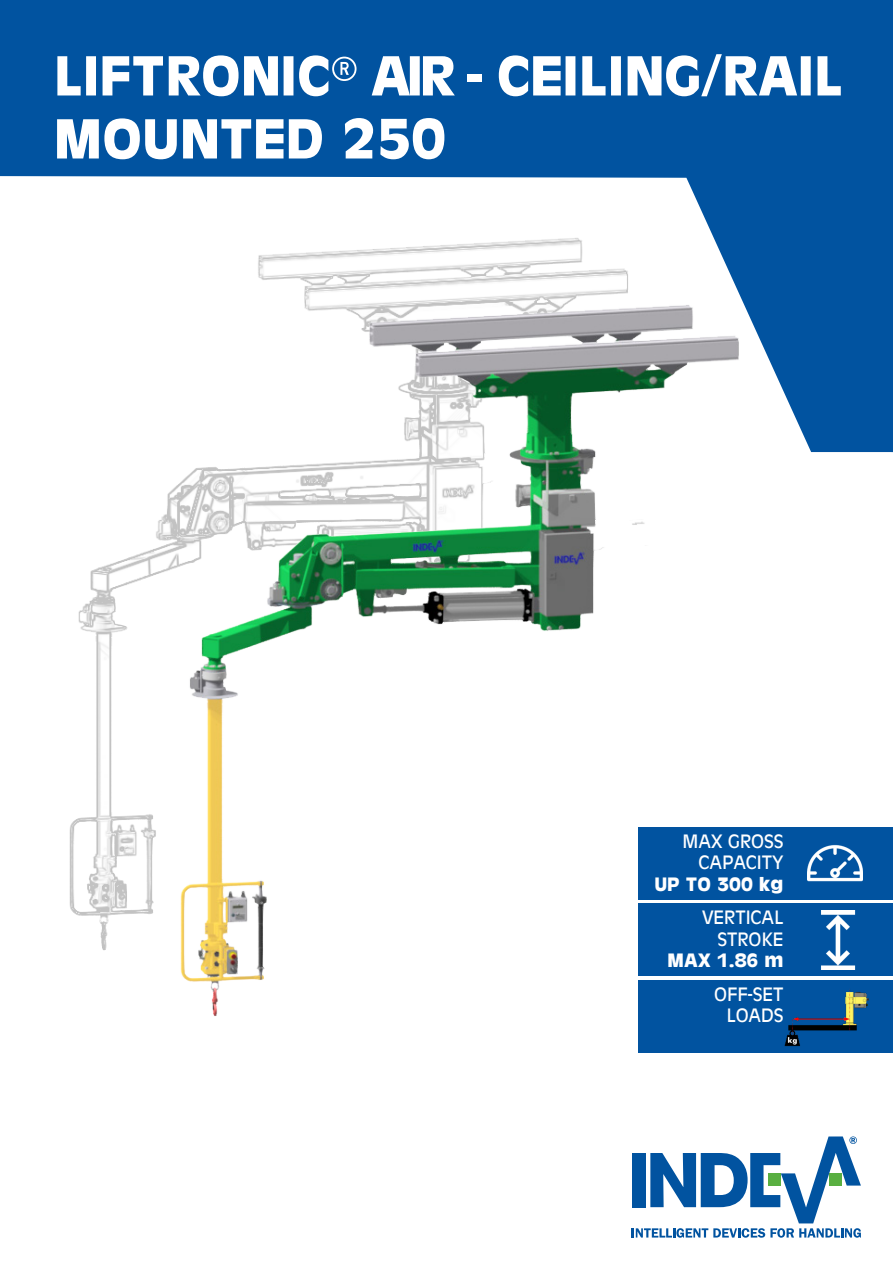
<style>
.page{position:relative;width:893px;height:1263px;background:#fff}
.page>*{position:absolute;margin:0;border:0;box-sizing:border-box;transform-origin:0 0}
.t1{font:700 52.5px/63px "Antique Olive";color:#fff}
.t2{font:18px/21.6px "Antique Olive";color:#fff;text-align:right}
.t3{font:700 18px "Antique Olive";color:#fff}
</style>
<div class="page">
<svg style="left:632px;top:1136px;width:229px;height:102px"></svg>
<svg style="left:0;top:0;width:893px;height:453px;background:#236aac"></svg>
<div style="left:638px;top:827px;width:255px;height:72px;background:#0153a0"></div>
<img style="left:807px;top:845px;width:55px;height:37px">
<div style="left:638px;top:904px;width:255px;height:72px;background:#0153a0"></div>
<img style="left:821px;top:910px;width:35px;height:59px">
<div style="left:638px;top:980px;width:255px;height:72px;background:#0153a0"></div>
<img style="left:784px;top:989px;width:85px;height:58px">
<img style="left:38px;top:198px;width:614px;height:752px">
<img style="left:150px;top:265px;width:612px;height:788px">
<h1 class="t1" style="left:54px;top:43px;width:791px">LIFTRONIC® AIR - CEILING/RAIL<br>MOUNTED 250</h1>
<p class="t2" style="left:683px;top:830px;width:102px">MAX GROSS<br>CAPACITY</p>
<p class="t3" style="left:654px;top:872px;width:131px">UP TO 300 kg</p>
<p class="t2" style="left:702px;top:906px;width:83px">VERTICAL<br>STROKE</p>
<p class="t3" style="left:668px;top:949px;width:117px">MAX 1.86 m</p>
<p class="t2" style="left:714px;top:983px;width:71px">OFF-SET<br>LOADS</p>
</div>
